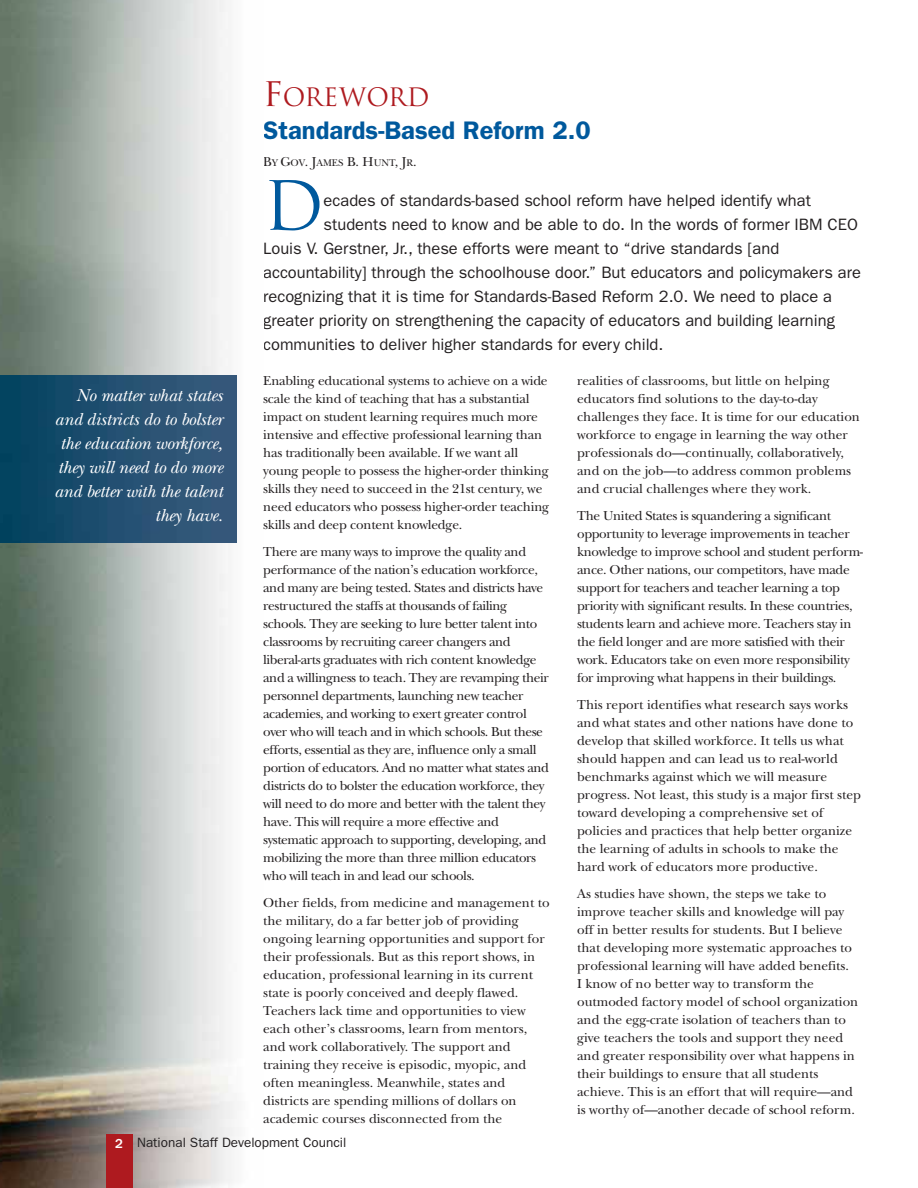
<style>
.page{position:relative;width:918px;height:1188px;background:#fff}
.page>*{position:absolute;margin:0;border:0;box-sizing:border-box;transform-origin:0 0}
.t1{font:66px "Trajan";color:#00599d}
.t2{font:600 25.5px "Franklin Gothic LT";color:#00599d}
.t3{font:24.75px "Trajan";color:#ae1a1f}
.t4{font:italic 18px/24px "New Baskerville";letter-spacing:-.01em;color:#fff;text-align:right}
.t5{font:16.5px "Franklin Gothic LT";color:#231f20}
.t6{font:13.5px/18px "New Baskerville";color:#231f20}
.t7{font:13.5px/18px "New Baskerville";letter-spacing:-.03em;color:#231f20}
.t8{font:13.5px/18px "New Baskerville";letter-spacing:-.025em;color:#231f20}
.t9{font:13.5px "Franklin Gothic LT";color:#231f20}
.t10{font:10.2px "New Baskerville";color:#231f20}
.s1{font-size:33px}
.s2{font-size:13.5px}
.s3{font-weight:500;color:#fff}
</style>
<div class="page">
<img style="left:0;top:0;width:237px;height:1188px">
<div style="left:106px;top:1134px;width:27px;height:54px;background:#ae1a1f"></div>
<img style="left:0;top:376px;width:236px;height:167px">
<h3 class="t4" style="left:54px;top:386px;width:170px">No matter what states and districts do to bolster the education workforce, they will need to do more and better with the talent they have.</h3>
<h3 class="t3" style="left:263px;top:83px;width:168px"><span class="s1">F</span>OREWORD</h3>
<h2 class="t2" style="left:263px;top:121px;width:329px">Standards-Based Reform 2.0</h2>
<p class="t10" style="left:263px;top:159px;width:155px"><span class="s2">B</span>Y <span class="s2">G</span>OV<span class="s2">. J</span>AMES <span class="s2">B. H</span>UNT<span class="s2">, J</span>R<span class="s2">.</span></p>
<h1 class="t1" style="left:263px;top:168px;width:62px">D</h1>
<p class="t5" style="left:324px;top:194px;width:489px">ecades of standards-based school reform have helped identify what</p>
<p class="t5" style="left:324px;top:218px;width:536px">students need to know and be able to do. In the words of former IBM CEO</p>
<p class="t5" style="left:263px;top:242px;width:517px">Louis V. Gerstner, Jr., these efforts were meant to “drive standards [and</p>
<p class="t5" style="left:263px;top:266px;width:599px">accountability] through the schoolhouse door.” But educators and policymakers are</p>
<p class="t5" style="left:263px;top:290px;width:570px">recognizing that it is time for Standards-Based Reform 2.0. We need to place a</p>
<p class="t5" style="left:263px;top:314px;width:573px">greater priority on strengthening the capacity of educators and building learning</p>
<p class="t5" style="left:263px;top:338px;width:402px">communities to deliver higher standards for every child.</p>
<p class="t6" style="left:263px;top:373px;width:288px">Enabling educational systems to achieve on a wide scale the kind of teaching that has a substantial impact on student learning requires much more intensive and effective professional learning than has traditionally been available. If we want all young people to possess the higher-order thinking skills they need to succeed in the 21st century, we need educators who possess higher-order teaching skills and deep content knowledge.</p>
<p class="t7" style="left:263px;top:544px;width:287px">There are many ways to improve the quality and performance of the nation’s education workforce, and many are being tested. States and districts have restructured the staffs at thousands of failing schools. They are seeking to lure better talent into classrooms by recruiting career changers and liberal-arts graduates with rich content knowledge and a willingness to teach. They are revamping their personnel departments, launching new teacher academies, and working to exert greater control over who will teach and in which schools. But these efforts, essential as they are, influence only a small portion of educators. And no matter what states and districts do to bolster the education workforce, they will need to do more and better with the talent they have. This will require a more effective and systematic approach to supporting, developing, and mobilizing the more than three million educators who will teach in and lead our schools.</p>
<p class="t6" style="left:263px;top:895px;width:288px">Other fields, from medicine and management to the military, do a far better job of providing ongoing learning opportunities and support for their professionals. But as this report shows, in education, professional learning in its current state is poorly conceived and deeply flawed.<br>Teachers lack time and opportunities to view each other’s classrooms, learn from mentors, and work collaboratively. The support and training they receive is episodic, myopic, and often meaningless. Meanwhile, states and districts are spending millions of dollars on academic courses disconnected from the</p>
<p class="t6" style="left:577px;top:373px;width:284px">realities of classrooms, but little on helping educators find solutions to the day-to-day challenges they face. It is time for our education workforce to engage in learning the way other professionals do—continually, collaboratively, and on the job—to address common problems and crucial challenges where they work.</p>
<p class="t8" style="left:577px;top:508px;width:287px">The United States is squandering a significant opportunity to leverage improvements in teacher knowledge to improve school and student perform&shy;ance. Other nations, our competitors, have made support for teachers and teacher learning a top priority with significant results. In these countries, students learn and achieve more. Teachers stay in the field longer and are more satisfied with their work. Educators take on even more responsibility for improving what happens in their buildings.</p>
<p class="t6" style="left:577px;top:697px;width:285px">This report identifies what research says works and what states and other nations have done to develop that skilled workforce. It tells us what should happen and can lead us to real-world benchmarks against which we will measure progress. Not least, this study is a major first step toward developing a comprehensive set of policies and practices that help better organize the learning of adults in schools to make the hard work of educators more productive.</p>
<p class="t6" style="left:577px;top:886px;width:283px">As studies have shown, the steps we take to improve teacher skills and knowledge will pay off in better results for students. But I believe that developing more systematic approaches to professional learning will have added benefits.<br>I know of no better way to transform the outmoded factory model of school organization and the egg-crate isolation of teachers than to give teachers the tools and support they need and greater responsibility over what happens in their buildings to ensure that all students achieve. This is an effort that will require—and is worthy of—another decade of school reform.</p>
<p class="t9" style="left:115px;top:1138px;width:233px"><span class="s3">2</span> National Staff Development Council</p>
</div>
